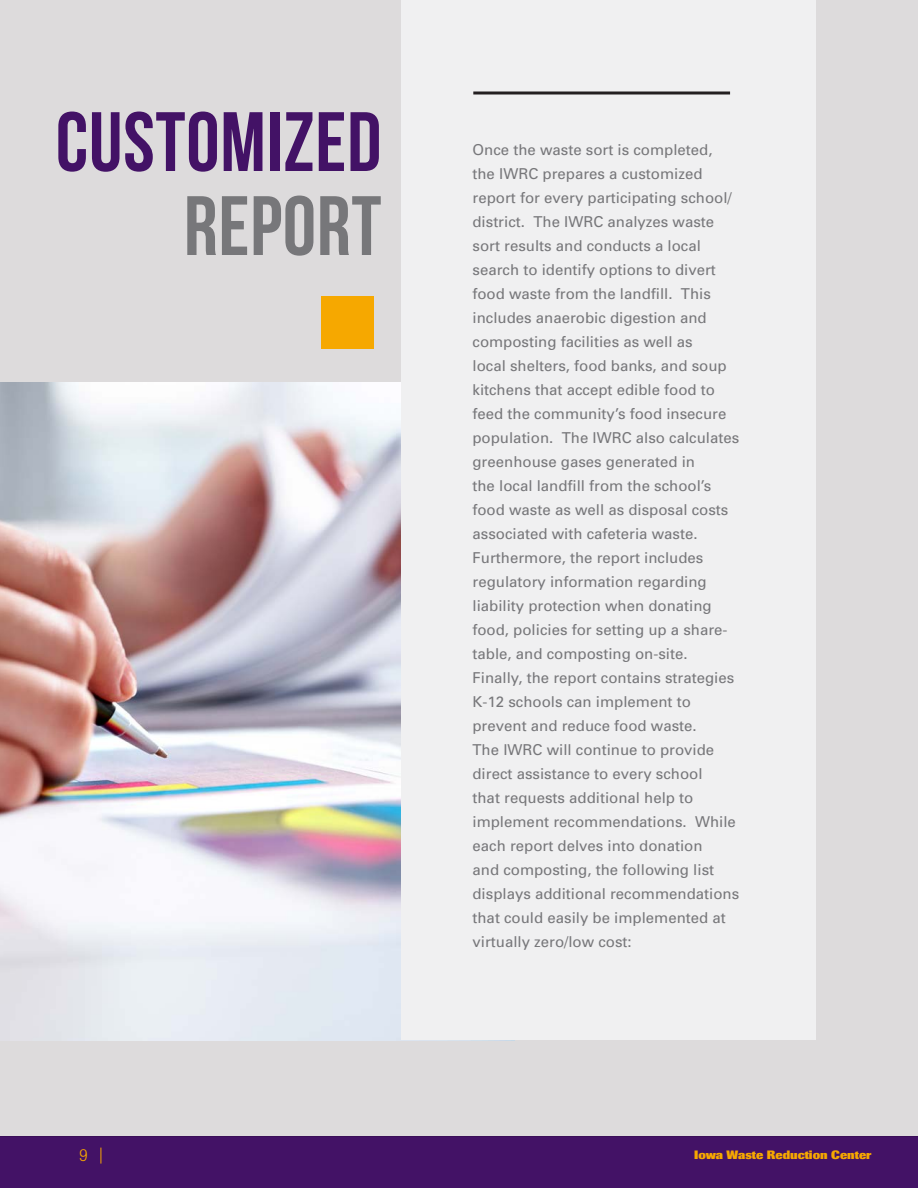
<style>
.page{position:relative;width:918px;height:1188px;background:#fff}
.page>*{position:absolute;margin:0;border:0;box-sizing:border-box;transform-origin:0 0}
.H1_56pt_CAPS{font:84px "Bebas Neue";letter-spacing:.01em;color:#431266}
.H1_56pt_CAPS-2{font:84px "Bebas Neue";letter-spacing:.01em;color:#77777a}
.H2_18pt{font:300 18px "Berthold Imago BQ";color:#f6a800}
.Body_Style{font:15px/24px "Univers";color:#77777a}
.t1{font:800 12px "Berthold Imago BQ";color:#f6a800}
</style>
<div class="page">
<div style="left:0;top:1136px;width:918px;height:52px;background:#431266"></div>
<div style="left:0;top:0;width:918px;height:1136px;background:#dddbdc"></div>
<img style="left:0;top:382px;width:402px;height:658px">
<div style="left:402px;top:0;width:414px;height:1040px;background:#f0f0f1"></div>
<div style="left:322px;top:296px;width:52px;height:53px;background:#f6a800"></div>
<hr style="left:473px;top:92px;width:257px;height:2px;background:#231f20">
<svg style="left:101px;top:1148px;width:1px;height:16px"></svg>
<p class="H1_56pt_CAPS" style="left:56px;top:96px;width:327px">CUSTOMIZED</p>
<p class="H1_56pt_CAPS-2" style="left:184px;top:180px;width:199px">REPORT</p>
<p class="H2_18pt" style="left:79px;top:1145px;width:10px">9</p>
<p class="Body_Style" style="left:472px;top:137px;width:268px">Once the waste sort is completed,<br>the IWRC prepares a customized report for every participating school/ district. The IWRC analyzes waste sort results and conducts a local search to identify options to divert food waste from the landfill. This includes anaerobic digestion and composting facilities as well as<br>local shelters, food banks, and soup kitchens that accept edible food to feed the community’s food insecure population. The IWRC also calculates greenhouse gases generated in<br>the local landfill from the school’s food waste as well as disposal costs associated with cafeteria waste.<br>Furthermore, the report includes regulatory information regarding liability protection when donating food, policies for setting up a share&shy;table, and composting on-site.<br>Finally, the report contains strategies K-12 schools can implement to prevent and reduce food waste.<br>The IWRC will continue to provide direct assistance to every school<br>that requests additional help to implement recommendations. While each report delves into donation<br>and composting, the following list displays additional recommendations that could easily be implemented at virtually zero/low cost:</p>
<p class="t1" style="left:694px;top:1148px;width:179px">Iowa Waste Reduction Center</p>
</div>
